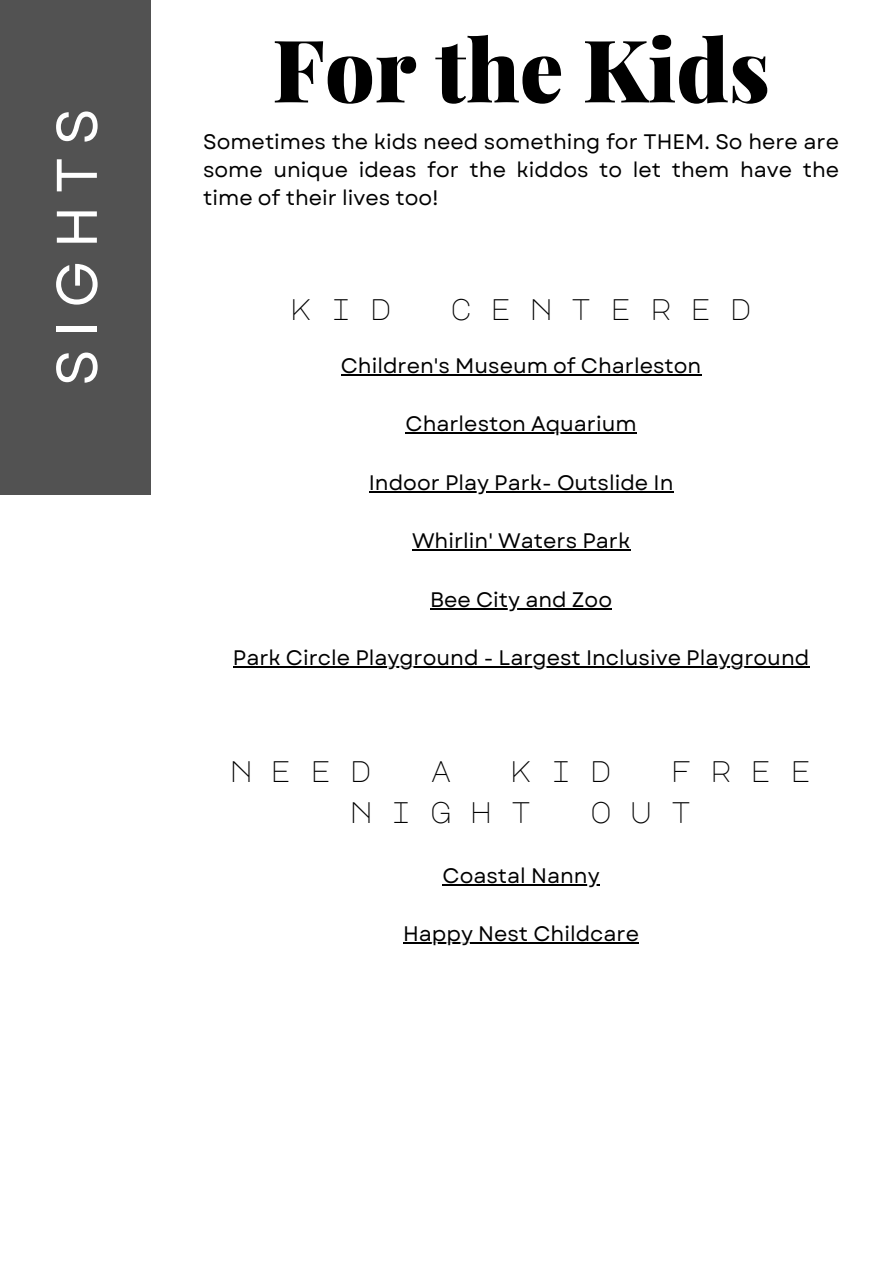
<style>
.page{position:relative;width:893px;height:1263px;background:#fff}
.page>*{position:absolute;margin:0;border:0;box-sizing:border-box;transform-origin:0 0}
.t1{font:900 86.47px "Playfair Display";color:#000}
.t2{font:57.22px "Garet";letter-spacing:.215em;color:#fff}
.t3{font:29.55px "Major Mono Display";letter-spacing:.615em;color:#000}
.t4{font:21px/28.3px "Garet";color:#000;text-align:justify}
</style>
<div class="page">
<div style="left:0;top:0;width:151px;height:494px;background:#525252"></div>
<hr style="left:341px;top:374px;width:360px;height:2px;background:#000">
<hr style="left:405px;top:432px;width:231px;height:2px;background:#000">
<hr style="left:369px;top:491px;width:304px;height:2px;background:#000">
<hr style="left:412px;top:549px;width:218px;height:2px;background:#000">
<hr style="left:430px;top:608px;width:182px;height:2px;background:#000">
<hr style="left:233px;top:666px;width:576px;height:2px;background:#000">
<hr style="left:442px;top:884px;width:157px;height:2px;background:#000">
<hr style="left:403px;top:942px;width:236px;height:2px;background:#000">
<h2 class="t2" style="left:36px;top:386px;width:280px;rotate:-90deg">SIGHTS</h2>
<h1 class="t1" style="left:272px;top:9px;width:499px">For the Kids</h1>
<p class="t4" style="left:203px;top:127px;width:637px">Sometimes the kids need something for THEM. So here are some unique ideas for the kiddos to let them have the time of their lives too!</p>
<h3 class="t3" style="left:290px;top:293px;width:103px">KID</h3>
<h3 class="t3" style="left:450px;top:293px;width:303px">CENTERED</h3>
<p class="t4" style="left:341px;top:351px;width:362px">Children's Museum of Charleston</p>
<p class="t4" style="left:405px;top:410px;width:233px">Charleston Aquarium</p>
<p class="t4" style="left:369px;top:468px;width:306px">Indoor Play Park- Outslide In</p>
<p class="t4" style="left:412px;top:527px;width:220px">Whirlin' Waters Park</p>
<p class="t4" style="left:430px;top:585px;width:183px">Bee City and Zoo</p>
<p class="t4" style="left:233px;top:644px;width:578px">Park Circle Playground - Largest Inclusive Playground</p>
<h3 class="t3" style="left:230px;top:755px;width:143px">NEED</h3>
<h3 class="t3" style="left:430px;top:755px;width:23px">A</h3>
<h3 class="t3" style="left:510px;top:755px;width:103px">KID</h3>
<h3 class="t3" style="left:670px;top:755px;width:143px">FREE</h3>
<h3 class="t3" style="left:350px;top:796px;width:183px">NIGHT</h3>
<h3 class="t3" style="left:590px;top:796px;width:103px">OUT</h3>
<p class="t4" style="left:442px;top:861px;width:158px">Coastal Nanny</p>
<p class="t4" style="left:403px;top:920px;width:237px">Happy Nest Childcare</p>
</div>
